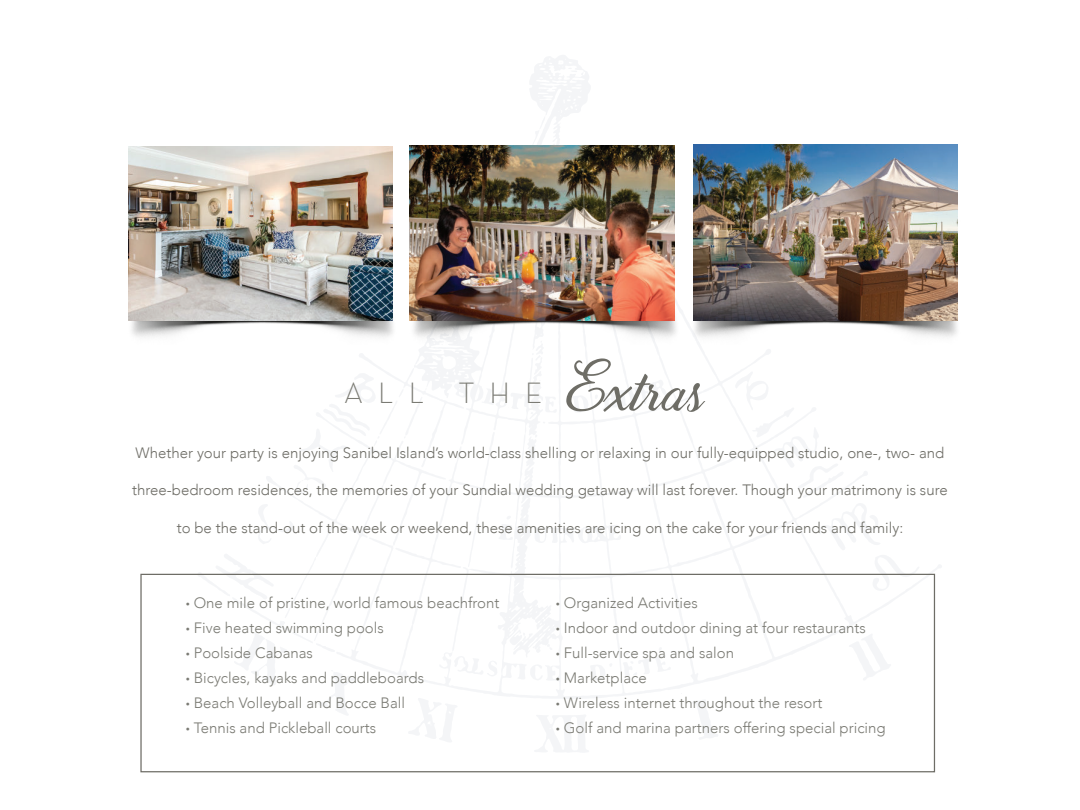
<style>
.page{position:relative;width:1080px;height:810px;background:#fff}
.page>*{position:absolute;margin:0;border:0;box-sizing:border-box;transform-origin:0 0}
.t1{font:55px "Enyssala";color:#6e6d66}
.t2{font:300 30px "Neutraface Text";letter-spacing:.5em;color:#7b7b74}
.t3{font:300 15px "Avenir";color:#7b7b74}
.t4{font:300 15px "Avenir";color:#6e6d66}
.s1{font-family:"Neutraface Text";font-weight:400}
</style>
<div class="page">
<svg style="left:356px;top:345px;width:586px;height:354px"></svg>
<svg style="left:266px;top:476px;width:180px;height:165px"></svg>
<svg style="left:535px;top:715px;width:53px;height:37px"></svg>
<svg style="left:849px;top:633px;width:42px;height:48px"></svg>
<svg style="left:693px;top:700px;width:25px;height:39px"></svg>
<svg style="left:408px;top:698px;width:50px;height:44px"></svg>
<svg style="left:735px;top:371px;width:185px;height:220px"></svg>
<svg style="left:197px;top:553px;width:159px;height:162px"></svg>
<svg style="left:259px;top:504px;width:36px;height:40px"></svg>
<svg style="left:649px;top:380px;width:21px;height:20px"></svg>
<svg style="left:498px;top:516px;width:15px;height:24px"></svg>
<svg style="left:623px;top:647px;width:48px;height:30px"></svg>
<svg style="left:590px;top:663px;width:23px;height:18px"></svg>
<svg style="left:452px;top:567px;width:45px;height:110px"></svg>
<svg style="left:530px;top:664px;width:13px;height:17px"></svg>
<svg style="left:547px;top:644px;width:6px;height:6px"></svg>
<svg style="left:533px;top:646px;width:8px;height:9px"></svg>
<svg style="left:535px;top:605px;width:16px;height:18px"></svg>
<svg style="left:509px;top:624px;width:17px;height:22px"></svg>
<svg style="left:293px;top:55px;width:305px;height:440px"></svg>
<img style="left:131px;top:208px;width:270px;height:137px">
<img style="left:401px;top:208px;width:281px;height:137px">
<img style="left:682px;top:311px;width:275px;height:34px">
<img style="left:128px;top:146px;width:264px;height:175px">
<img style="left:410px;top:145px;width:264px;height:176px">
<img style="left:693px;top:145px;width:265px;height:176px">
<div style="left:140px;top:574px;width:795px;height:198px;border:1px solid #6e6d66"></div>
<h2 class="t2" style="left:344px;top:375px;width:200px">ALL THE</h2>
<h1 class="t1" style="left:569px;top:357px;width:139px">Extras</h1>
<p class="t4" style="left:136px;top:446px;width:810px">Whether your party is enjoying Sanibel Island’s world-class shelling or relaxing in our fully-equipped studio, one-, two- and</p>
<p class="t4" style="left:132px;top:484px;width:817px">three-bedroom residences, the memories of your Sundial wedding getaway will last forever. Though your matrimony is sure</p>
<p class="t4" style="left:177px;top:521px;width:728px">to be the stand-out of the week or weekend, these amenities are icing on the cake for your friends and family:</p>
<p class="t3" style="left:186px;top:596px;width:315px"><span class="s1">•</span> One mile of pristine, world famous beachfront</p>
<p class="t3" style="left:186px;top:621px;width:200px"><span class="s1">•</span> Five heated swimming pools</p>
<p class="t3" style="left:186px;top:646px;width:129px"><span class="s1">•</span> Poolside Cabanas</p>
<p class="t3" style="left:186px;top:671px;width:240px"><span class="s1">•</span> Bicycles, kayaks and paddleboards</p>
<p class="t3" style="left:186px;top:696px;width:221px"><span class="s1">•</span> Beach Volleyball and Bocce Ball</p>
<p class="t3" style="left:186px;top:721px;width:192px"><span class="s1">•</span> Tennis and Pickleball courts</p>
<p class="t3" style="left:556px;top:596px;width:143px"><span class="s1">•</span> Organized Activities</p>
<p class="t3" style="left:556px;top:621px;width:311px"><span class="s1">•</span> Indoor and outdoor dining at four restaurants</p>
<p class="t3" style="left:556px;top:646px;width:180px"><span class="s1">•</span> Full-service spa and salon</p>
<p class="t3" style="left:556px;top:671px;width:92px"><span class="s1">•</span> Marketplace</p>
<p class="t3" style="left:556px;top:696px;width:268px"><span class="s1">•</span> Wireless internet throughout the resort</p>
<p class="t3" style="left:556px;top:721px;width:331px"><span class="s1">•</span> Golf and marina partners offering special pricing</p>
</div>
